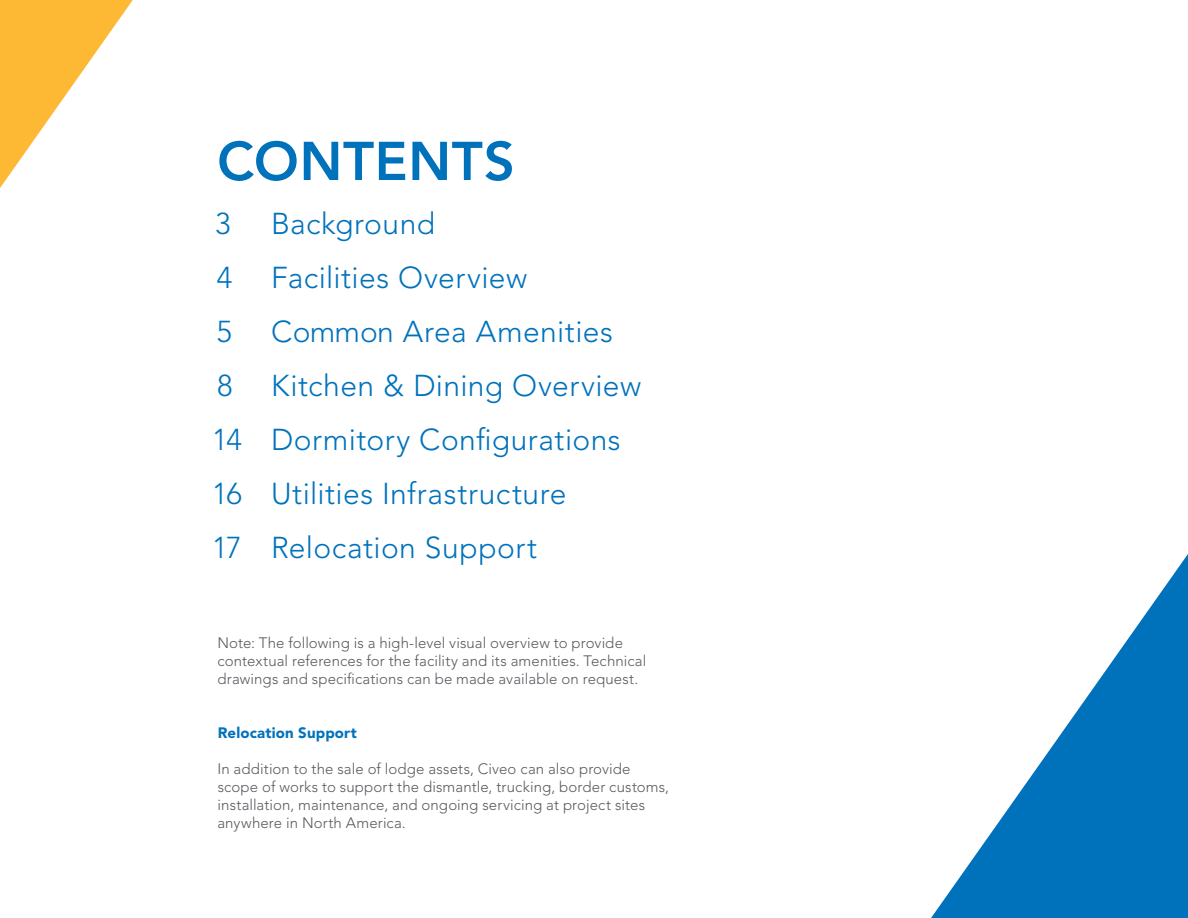
<style>
.page{position:relative;width:1188px;height:918px;background:#fff}
.page>*{position:absolute;margin:0;border:0;box-sizing:border-box;transform-origin:0 0}
.t1{font:800 54px "Avenir LT Std";letter-spacing:.01em;color:#0072bc}
.t2{font:300 30px/54px "Avenir LT Std";letter-spacing:.015em;color:#0072bc}
.t3{font:300 15px/18px "Avenir LT Std";letter-spacing:.005em;color:#565a5f}
.t4{font:900 15px "Avenir LT Std";letter-spacing:.01em;color:#0072bc}
</style>
<div class="page">
<svg style="left:931px;top:554px;width:257px;height:364px"></svg>
<svg style="left:0;top:0;width:133px;height:188px"></svg>
<h1 class="t1" style="left:217px;top:129px;width:299px">CONTENTS</h1>
<h2 class="t2" style="left:215px;top:197px;width:17px">3</h2>
<h2 class="t2" style="left:271px;top:197px;width:166px">Background</h2>
<h2 class="t2" style="left:217px;top:251px;width:17px">4</h2>
<h2 class="t2" style="left:271px;top:251px;width:258px">Facilities Overview</h2>
<h2 class="t2" style="left:217px;top:305px;width:17px">5</h2>
<h2 class="t2" style="left:271px;top:305px;width:343px">Common Area Amenities</h2>
<h2 class="t2" style="left:217px;top:359px;width:17px">8</h2>
<h2 class="t2" style="left:212px;top:359px;width:430px;text-indent:59px">Kitchen &amp; Dining Overview<br>14 Dormitory Configurations<br>16 Utilities Infrastructure<br>17 Relocation Support</h2>
<p class="t3" style="left:217px;top:634px;width:430px">Note: The following is a high-level visual overview to provide contextual references for the facility and its amenities. Technical drawings and specifications can be made available on request.</p>
<p class="t4" style="left:218px;top:724px;width:141px">Relocation Support</p>
<p class="t3" style="left:217px;top:760px;width:453px">In addition to the sale of lodge assets, Civeo can also provide scope of works to support the dismantle, trucking, border customs, installation, maintenance, and ongoing servicing at project sites anywhere in North America.</p>
</div>
